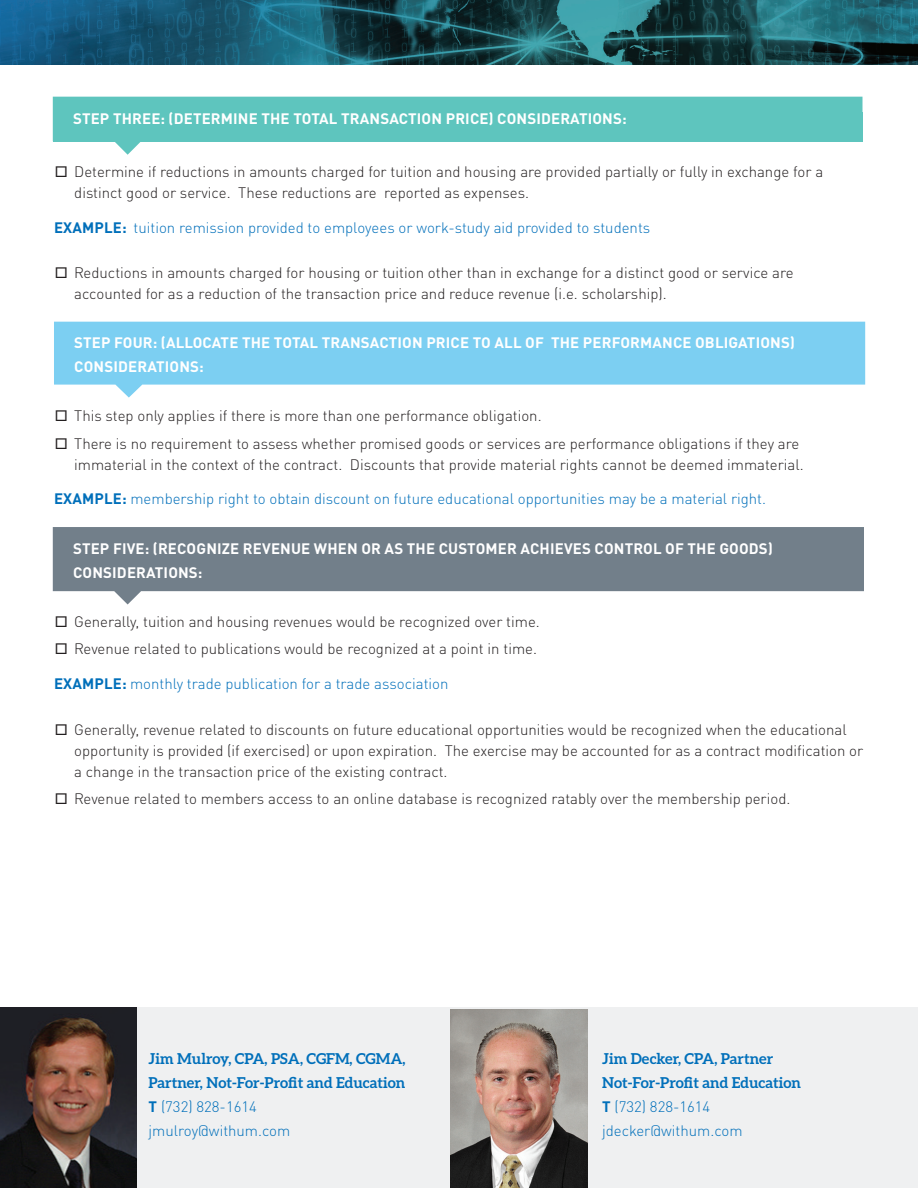
<style>
.page{position:relative;width:918px;height:1188px;background:#fff}
.page>*{position:absolute;margin:0;border:0;box-sizing:border-box;transform-origin:0 0}
.t1{font:300 15px/21px "DINOT";color:#231f20}
.t2{font:300 15px/24px "DINOT";color:#006fba}
.t3{font:700 15px/24px "DINOT";letter-spacing:.01em;color:#fff}
.t4{font:700 15px/24px "Aleo";color:#006fba}
.s1{font-weight:700}
</style>
<div class="page">
<img style="left:0;top:0;width:918px;height:65px">
<svg style="left:54px;top:322px;width:811px;height:76px;fill:#7ccff2"></svg>
<svg style="left:53px;top:527px;width:811px;height:78px;fill:#727f8a"></svg>
<svg style="left:53px;top:97px;width:809px;height:58px;fill:#5ec5be"></svg>
<div style="left:53px;top:113px;width:809px;height:29px;background:#5ec5be"></div>
<div style="left:0;top:1008px;width:918px;height:180px;background:#eff0f1"></div>
<img style="left:450px;top:1010px;width:138px;height:178px">
<img style="left:0;top:1008px;width:136px;height:180px">
<p class="t3" style="left:73px;top:106px;width:555px">STEP THREE: (DETERMINE THE TOTAL TRANSACTION PRICE) CONSIDERATIONS:</p>
<p class="t1" style="left:74px;top:160px;width:750px;text-indent:-20px"><span class="s1">□</span> Determine if reductions in amounts charged for tuition and housing are provided partially or fully in exchange for a distinct good or service. These reductions are reported as expenses.</p>
<p class="t2" style="left:54px;top:214px;width:598px"><span class="s1">EXAMPLE:</span> tuition remission provided to employees or work-study aid provided to students</p>
<p class="t1" style="left:74px;top:261px;width:721px;text-indent:-20px"><span class="s1">□</span> Reductions in amounts charged for housing or tuition other than in exchange for a distinct good or service are accounted for as a reduction of the transaction price and reduce revenue (i.e. scholarship).</p>
<p class="t3" style="left:74px;top:330px;width:722px">STEP FOUR: (ALLOCATE THE TOTAL TRANSACTION PRICE TO ALL OF THE PERFORMANCE OBLIGATIONS)<br>CONSIDERATIONS:</p>
<p class="t1" style="left:54px;top:404px;width:489px"><span class="s1">□</span> This step only applies if there is more than one performance obligation.</p>
<p class="t1" style="left:54px;top:432px;width:751px;text-align:right"><span class="s1">□</span> There is no requirement to assess whether promised goods or services are performance obligations if they are immaterial in the context of the contract. Discounts that provide material rights cannot be deemed immaterial.</p>
<p class="t2" style="left:54px;top:486px;width:714px"><span class="s1">EXAMPLE:</span> membership right to obtain discount on future educational opportunities may be a material right.</p>
<p class="t3" style="left:73px;top:536px;width:701px">STEP FIVE: (RECOGNIZE REVENUE WHEN OR AS THE CUSTOMER ACHIEVES CONTROL OF THE GOODS)<br>CONSIDERATIONS:</p>
<p class="t1" style="left:54px;top:610px;width:487px"><span class="s1">□</span> Generally, tuition and housing revenues would be recognized over time.</p>
<p class="t1" style="left:54px;top:638px;width:485px"><span class="s1">□</span> Revenue related to publications would be recognized at a point in time.</p>
<p class="t2" style="left:54px;top:671px;width:396px"><span class="s1">EXAMPLE:</span> monthly trade publication for a trade association</p>
<p class="t1" style="left:74px;top:718px;width:791px;text-indent:-20px"><span class="s1">□</span> Generally, revenue related to discounts on future educational opportunities would be recognized when the educational opportunity is provided (if exercised) or upon expiration. The exercise may be accounted for as a contract modification or a change in the transaction price of the existing contract.</p>
<p class="t1" style="left:54px;top:788px;width:738px"><span class="s1">□</span> Revenue related to members access to an online database is recognized ratably over the membership period.</p>
<p class="t4" style="left:149px;top:1046px;width:258px">Jim Mulroy, CPA, PSA, CGFM, CGMA,<br>Partner, Not-For-Profit and Education</p>
<p class="t2" style="left:149px;top:1094px;width:143px"><span class="s1">T</span> (732) 828-1614 jmulroy@withum.com</p>
<p class="t4" style="left:602px;top:1046px;width:200px">Jim Decker, CPA, Partner<br>Not-For-Profit and Education</p>
<p class="t2" style="left:602px;top:1094px;width:142px"><span class="s1">T</span> (732) 828-1614 jdecker@withum.com</p>
</div>
